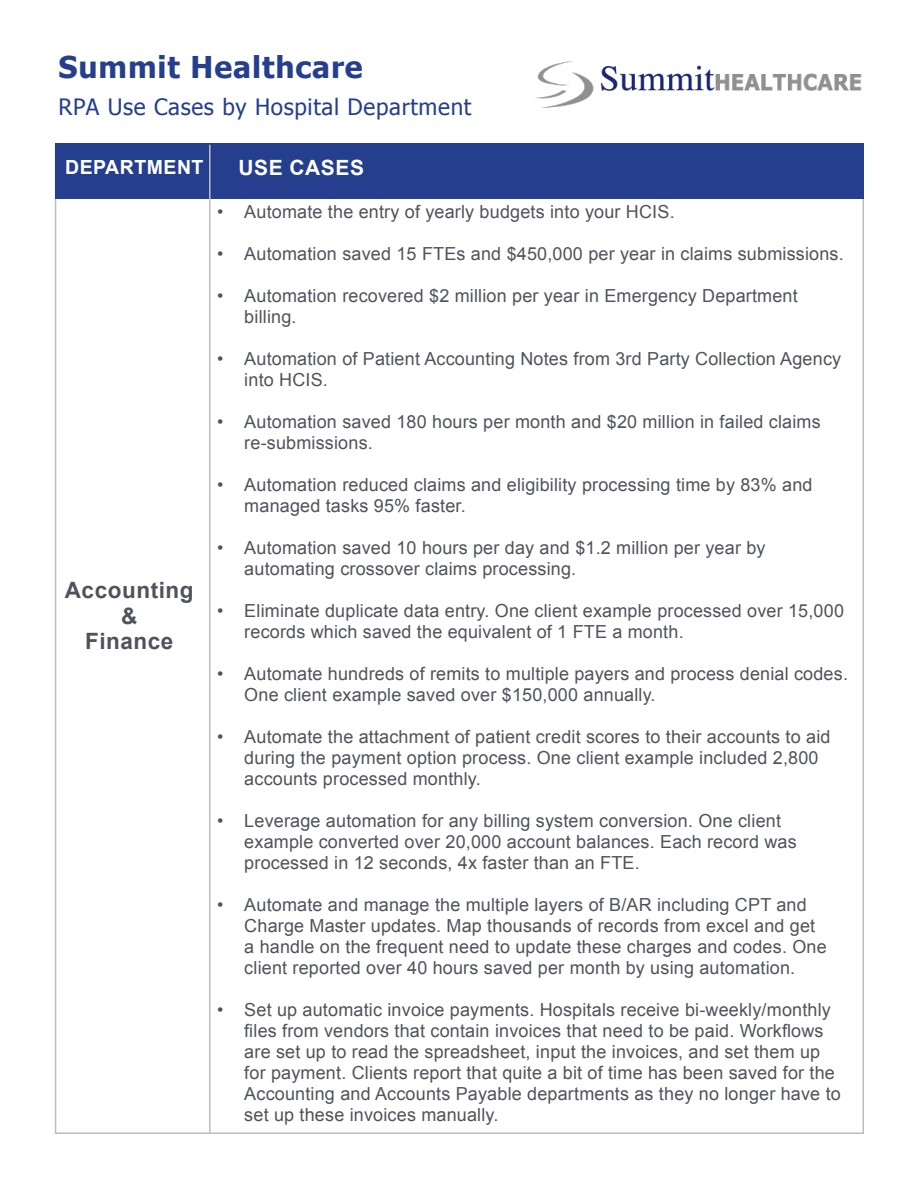
<style>
.page{position:relative;width:918px;height:1188px;background:#fff}
.page>*{position:absolute;margin:0;border:0;box-sizing:border-box;transform-origin:0 0}
.T4{font:700 30px "Tahoma";letter-spacing:.03em;color:#253f8e}
.T4-2{font:22.5px "Tahoma";letter-spacing:.03em;color:#253f8e}
.t1{font:700 22.5px "Arial";letter-spacing:.025em;color:#4f535c}
.t2{font:700 21px "Arial";letter-spacing:.025em;color:#fff}
.t3{font:700 19.5px "Arial";letter-spacing:.025em;color:#fff}
.t4{font:18px/21px "Arial";letter-spacing:.01em;color:#4f535c}
</style>
<div class="page">
<div style="left:55px;top:143px;width:808px;height:56px;background:#253f8e"></div>
<hr style="left:209px;top:145px;width:2px;height:989px;background:#bcbdc0">
<img style="left:535px;top:61px;width:329px;height:89px">
<p class="T4" style="left:59px;top:46px;width:306px">Summit Healthcare</p>
<p class="T4-2" style="left:59px;top:92px;width:414px">RPA Use Cases by Hospital Department</p>
<p class="t3" style="left:65px;top:155px;width:140px">DEPARTMENT</p>
<p class="t2" style="left:238px;top:154px;width:127px">USE CASES</p>
<p class="t1" style="left:65px;top:575px;width:130px">Accounting</p>
<p class="t1" style="left:121px;top:601px;width:18px">&amp;</p>
<p class="t1" style="left:85px;top:626px;width:90px">Finance</p>
<p class="t4" style="left:217px;top:201px;width:459px">• Automate the entry of yearly budgets into your HCIS.</p>
<p class="t4" style="left:217px;top:243px;width:628px">• Automation saved 15 FTEs and $450,000 per year in claims submissions.</p>
<p class="t4" style="left:244px;top:285px;width:555px;text-indent:-27px">• Automation recovered $2 million per year in Emergency Department billing.</p>
<p class="t4" style="left:244px;top:348px;width:598px;text-indent:-27px">• Automation of Patient Accounting Notes from 3rd Party Collection Agency into HCIS.</p>
<p class="t4" style="left:244px;top:411px;width:578px;text-indent:-27px">• Automation saved 180 hours per month and $20 million in failed claims re-submissions.</p>
<p class="t4" style="left:244px;top:474px;width:570px;text-indent:-27px">• Automation reduced claims and eligibility processing time by 83% and managed tasks 95% faster.</p>
<p class="t4" style="left:244px;top:537px;width:523px;text-indent:-27px">• Automation saved 10 hours per day and $1.2 million per year by automating crossover claims processing.</p>
<p class="t4" style="left:244px;top:600px;width:601px;text-indent:-27px">• Eliminate duplicate data entry. One client example processed over 15,000 records which saved the equivalent of 1 FTE a month.</p>
<p class="t4" style="left:244px;top:663px;width:605px;text-indent:-27px">• Automate hundreds of remits to multiple payers and process denial codes.<br>One client example saved over $150,000 annually.</p>
<p class="t4" style="left:244px;top:726px;width:588px;text-indent:-27px">• Automate the attachment of patient credit scores to their accounts to aid during the payment option process. One client example included 2,800 accounts processed monthly.</p>
<p class="t4" style="left:244px;top:810px;width:554px;text-indent:-27px">• Leverage automation for any billing system conversion. One client example converted over 20,000 account balances. Each record was processed in 12 seconds, 4x faster than an FTE.</p>
<p class="t4" style="left:244px;top:894px;width:584px;text-indent:-27px">• Automate and manage the multiple layers of B/AR including CPT and Charge Master updates. Map thousands of records from excel and get a handle on the frequent need to update these charges and codes. One client reported over 40 hours saved per month by using automation.</p>
<p class="t4" style="left:244px;top:999px;width:598px;text-indent:-27px">• Set up automatic invoice payments. Hospitals receive bi-weekly/monthly files from vendors that contain invoices that need to be paid. Workflows are set up to read the spreadsheet, input the invoices, and set them up for payment. Clients report that quite a bit of time has been saved for the Accounting and Accounts Payable departments as they no longer have to set up these invoices manually.</p>
</div>
